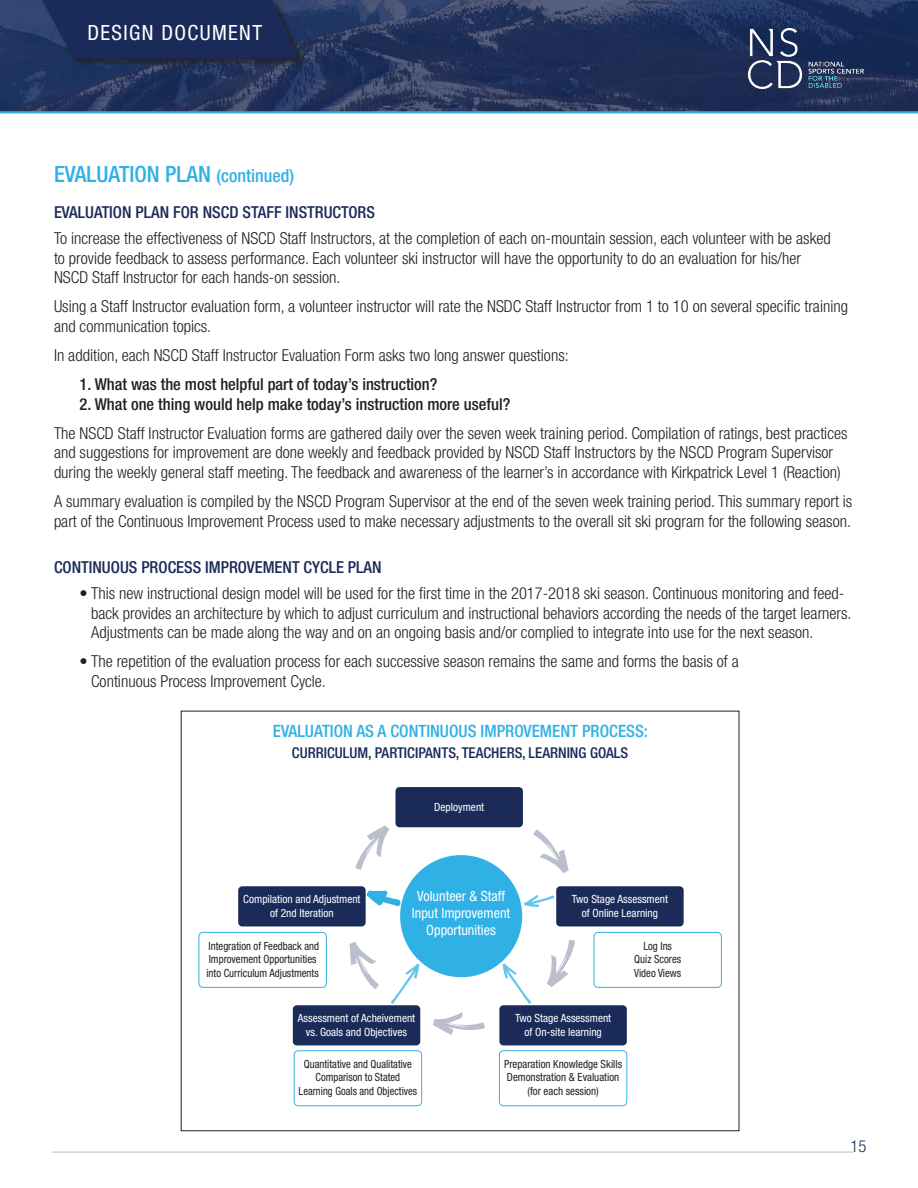
<style>
.page{position:relative;width:918px;height:1188px;background:#fff}
.page>*{position:absolute;margin:0;border:0;box-sizing:border-box;transform-origin:0 0}
.big_heads{font:500 condensed 22.5px "Helvetica Neue LT Std";color:#2fb1e6}
.t1{font:condensed 21px "Helvetica Neue LT Std";letter-spacing:.065em;color:#fff}
.big_heads-2{font:500 condensed 17.1px "Helvetica Neue LT Std";color:#2fb1e6}
.body_copy{font:300 condensed 16.5px/19.5px "Helvetica Neue LT Std";color:#231f20}
.body_copy-2{font:500 condensed 16.5px "Helvetica Neue LT Std";color:#231f20}
.subheads{font:500 condensed 16.5px "Helvetica Neue LT Std";color:#1b2b59}
.t2{font:300 condensed 16.5px "Helvetica Neue LT Std";color:#1b2b59}
.big_heads-3{font:500 condensed 14.85px "Helvetica Neue LT Std";color:#1b2b59}
.t3{font:condensed 14.1px/17px "Helvetica Neue LT Std";color:#fff;text-align:center}
.t4{font:condensed 11.25px/13.5px "Helvetica Neue LT Std";color:#231f20;text-align:center;scale:.95 1}
.t5{font:condensed 11.25px/13.5px "Helvetica Neue LT Std";color:#fff;text-align:center}
.t6{font:condensed 11.25px/13.5px "Helvetica Neue LT Std";color:#231f20;text-align:center}
.s1{font-size:18px}
</style>
<div class="page">
<svg style="left:0;top:0;width:918px;height:111px;fill:#1f2f57"></svg>
<div style="left:42px;top:0;width:264px;height:67px;background:#231f20;opacity:.75"></div>
<svg style="left:42px;top:0;width:256px;height:58px"></svg>
<img style="left:749px;top:28px;width:115px;height:61px">
<hr style="left:0;top:111px;width:918px;height:2px;background:#2fb1e6">
<hr style="left:52px;top:1152px;width:802px;height:1px;background:#bdbbbb">
<div style="left:400px;top:855px;width:122px;height:122px;background:#2fb1e6;border-radius:50%"></div>
<div style="left:395px;top:787px;width:128px;height:40px;background:#1b2b59;border-radius:4px"></div>
<div style="left:238px;top:886px;width:128px;height:40px;background:#1b2b59;border-radius:4px"></div>
<div style="left:556px;top:886px;width:128px;height:40px;background:#1b2b59;border-radius:4px"></div>
<div style="left:293px;top:1005px;width:127px;height:40px;background:#1b2b59;border-radius:4px"></div>
<div style="left:499px;top:1005px;width:128px;height:40px;background:#1b2b59;border-radius:4px"></div>
<div style="left:499px;top:1050px;width:128px;height:56px;border:1px solid #2fb1e6;border-radius:4px"></div>
<div style="left:294px;top:1050px;width:128px;height:56px;border:1px solid #2fb1e6;border-radius:4px"></div>
<svg style="left:534px;top:830px;width:35px;height:43px"></svg>
<svg style="left:355px;top:825px;width:34px;height:45px"></svg>
<svg style="left:547px;top:940px;width:28px;height:47px"></svg>
<svg style="left:433px;top:1012px;width:52px;height:23px"></svg>
<svg style="left:349px;top:942px;width:30px;height:47px"></svg>
<svg style="left:367px;top:890px;width:34px;height:16px"></svg>
<svg style="left:524px;top:895px;width:30px;height:12px"></svg>
<svg style="left:502px;top:964px;width:29px;height:40px"></svg>
<svg style="left:391px;top:964px;width:28px;height:40px"></svg>
<div style="left:198px;top:932px;width:129px;height:56px;border:1px solid #2fb1e6;border-radius:4px"></div>
<div style="left:594px;top:932px;width:128px;height:56px;border:1px solid #2fb1e6;border-radius:4px"></div>
<p class="t1" style="left:87px;top:20px;width:176px">DESIGN DOCUMENT</p>
<p class="big_heads" style="left:54px;top:161px;width:242px">EVALUATION PLAN <span class="s1">(continued)</span></p>
<p class="subheads" style="left:54px;top:202px;width:322px">EVALUATION PLAN FOR NSCD STAFF INSTRUCTORS</p>
<p class="body_copy" style="left:54px;top:228px;width:778px">To increase the effectiveness of NSCD Staff Instructors, at the completion of each on-mountain session, each volunteer with be asked to provide feedback to assess performance. Each volunteer ski instructor will have the opportunity to do an evaluation for his/her<br>NSCD Staff Instructor for each hands-on session.</p>
<p class="body_copy" style="left:54px;top:297px;width:796px">Using a Staff Instructor evaluation form, a volunteer instructor will rate the NSDC Staff Instructor from 1 to 10 on several specific training and communication topics.</p>
<p class="body_copy" style="left:54px;top:345px;width:516px">In addition, each NSCD Staff Instructor Evaluation Form asks two long answer questions:</p>
<p class="body_copy-2" style="left:79px;top:375px;width:359px">1. What was the most helpful part of today’s instruction?</p>
<p class="body_copy-2" style="left:79px;top:394px;width:432px">2. What one thing would help make today’s instruction more useful?</p>
<p class="body_copy" style="left:54px;top:423px;width:795px">The NSCD Staff Instructor Evaluation forms are gathered daily over the seven week training period. Compilation of ratings, best practices and suggestions for improvement are done weekly and feedback provided by NSCD Staff Instructors by the NSCD Program Supervisor during the weekly general staff meeting. The feedback and awareness of the learner’s in accordance with Kirkpatrick Level 1 (Reaction)</p>
<p class="body_copy" style="left:54px;top:491px;width:800px">A summary evaluation is compiled by the NSCD Program Supervisor at the end of the seven week training period. This summary report is part of the Continuous Improvement Process used to make necessary adjustments to the overall sit ski program for the following season.</p>
<p class="subheads" style="left:54px;top:557px;width:329px">CONTINUOUS PROCESS IMPROVEMENT CYCLE PLAN</p>
<p class="body_copy" style="left:91px;top:583px;width:762px;text-indent:-12px">• This new instructional design model will be used for the first time in the 2017-2018 ski season. Continuous monitoring and feed&shy;back provides an architecture by which to adjust curriculum and instructional behaviors according the needs of the target learners.<br>Adjustments can be made along the way and on an ongoing basis and/or complied to integrate into use for the next season.</p>
<p class="body_copy" style="left:91px;top:652px;width:649px;text-indent:-12px">• The repetition of the evaluation process for each successive season remains the same and forms the basis of a<br>Continuous Process Improvement Cycle.</p>
<p class="big_heads-2" style="left:273px;top:720px;width:377px">EVALUATION AS A CONTINUOUS IMPROVEMENT PROCESS:</p>
<p class="big_heads-3" style="left:292px;top:743px;width:338px">CURRICULUM, PARTICIPANTS, TEACHERS, LEARNING GOALS</p>
<p class="t5" style="left:434px;top:800px;width:51px">Deployment</p>
<p class="t3" style="left:412px;top:888px;width:100px">Volunteer &amp; Staff<br>Input Improvement<br>Opportunities</p>
<p class="t5" style="left:243px;top:893px;width:119px">Compilation and Adjustment of 2nd Iteration</p>
<p class="t5" style="left:572px;top:893px;width:98px">Two Stage Assessment of Online Learning</p>
<p class="t4" style="left:206px;top:939px;width:120px;text-align:left">Integration of Feedback and<br>Improvement Opportunities into Curriculum Adjustments</p>
<p class="t4" style="left:634px;top:939px;width:51px">Log Ins<br>Quiz Scores<br>Video Views</p>
<p class="t5" style="left:298px;top:1012px;width:119px">Assessment of Acheivement vs. Goals and Objectives</p>
<p class="t5" style="left:515px;top:1012px;width:98px">Two Stage Assessment of On-site learning</p>
<p class="t6" style="left:504px;top:1057px;width:120px">Preparation Knowledge Skills<br>Demonstration &amp; Evaluation (for each session)</p>
<p class="t4" style="left:299px;top:1057px;width:126px">Quantitative and Qualitative<br>Comparison to Stated<br>Learning Goals and Objectives</p>
<p class="t2" style="left:851px;top:1137px;width:17px">15</p>
</div>
